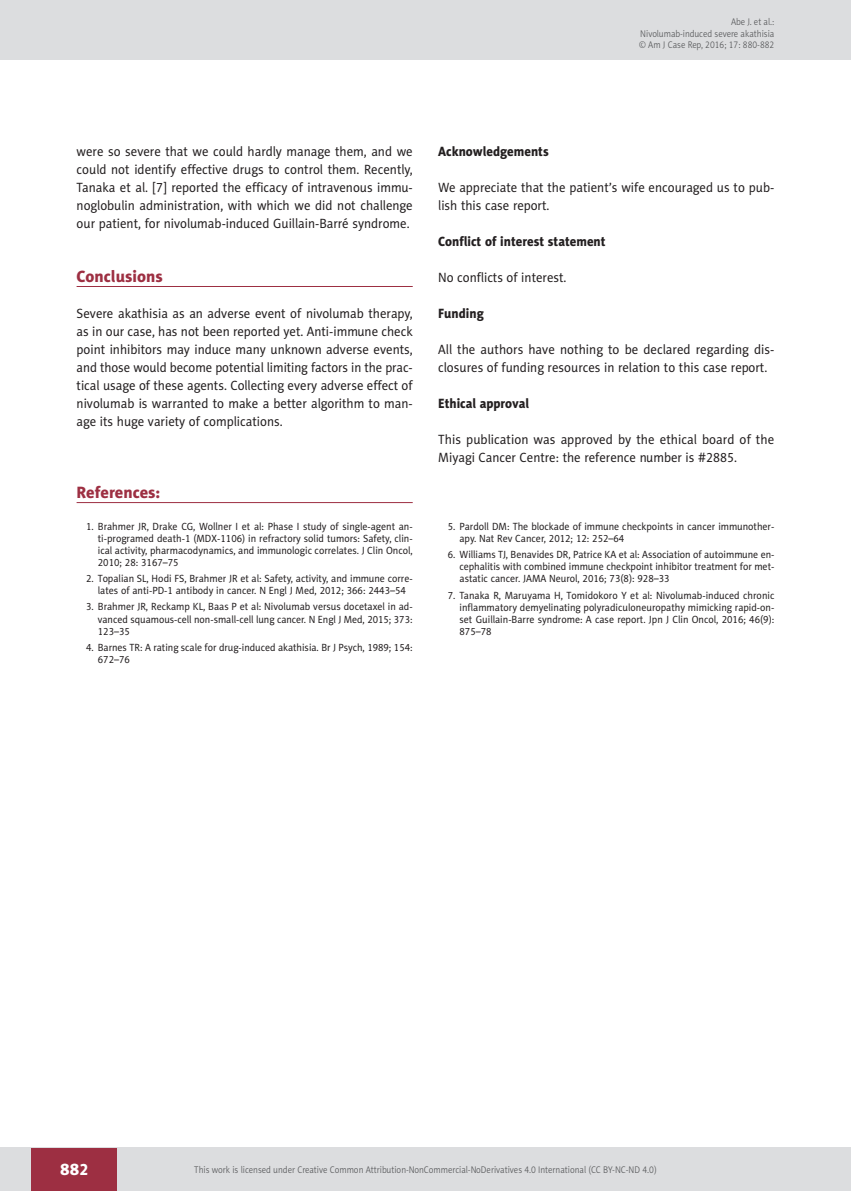
<style>
.page{position:relative;width:851px;height:1191px;background:#fff}
.page>*{position:absolute;margin:0;border:0;box-sizing:border-box;transform-origin:0 0}
.AJCR_Headline_1{font:16.5px "Naomi Sans EFN Heavy";color:#9d2f42}
.AJCR_Referencje_Tytu{font:16.5px "Naomi Sans EFN Heavy";color:#9d2f42}
.t1{font:16.5px "Naomi Sans EFN Heavy";color:#fff}
.AJCR_Body{font:13.5px/18px "Naomi Sans EFN";color:#231f20;text-align:justify;scale:.95 1}
.AJCR_Body-2{font:13.5px/18px "Naomi Sans EFN";color:#231f20;scale:.96 1}
.AJCR_Headline_2{font:13.5px "Naomi Sans EFN Heavy";color:#231f20;scale:.95 1}
.AJCR_Referencje_punk{font:10.5px/12px "Naomi Sans EFN";color:#231f20;text-align:justify;scale:.95 1}
.AJCR_Referencje_punk-2{font:10.5px/12px "Naomi Sans EFN";color:#231f20;text-align:justify;scale:.94 1}
.AJCR_pagina_zywa{font:9.75px/11.2px "Naomi Sans EFN Light";color:#57585a;text-align:right;scale:.9 1}
.AJCR_pagina_sygnatur{font:9.75px "Naomi Sans EFN Light";color:#57585a;scale:.9 1}
</style>
<div class="page">
<hr style="left:77px;top:286px;width:335px;height:1px;background:#9d2f42">
<hr style="left:77px;top:502px;width:335px;height:1px;background:#9d2f42">
<div style="left:0;top:1148px;width:850px;height:43px;background:#dcdddf"></div>
<div style="left:32px;top:1147px;width:85px;height:43px;background:#9d2f42"></div>
<div style="left:0;top:0;width:850px;height:60px;background:#dcdddf"></div>
<p class="AJCR_pagina_zywa" style="left:640px;top:16px;width:150px">Abe J. et al.:<br>Nivolumab-induced severe akathisia</p>
<p class="AJCR_pagina_sygnatur" style="left:639px;top:39px;width:152px">© Am J Case Rep, 2016; 17: 880-882</p>
<p class="AJCR_Body" style="left:77px;top:142px;width:355px">were so severe that we could hardly manage them, and we could not identify effective drugs to control them. Recently, Tanaka et al. [7] reported the efficacy of intravenous immu&shy;noglobulin administration, with which we did not challenge our patient, for nivolumab-induced Guillain-Barré syndrome.</p>
<p class="AJCR_Headline_1" style="left:77px;top:266px;width:88px">Conclusions</p>
<p class="AJCR_Body" style="left:77px;top:304px;width:355px">Severe akathisia as an adverse event of nivolumab therapy, as in our case, has not been reported yet. Anti-immune check point inhibitors may induce many unknown adverse events, and those would become potential limiting factors in the prac&shy;tical usage of these agents. Collecting every adverse effect of nivolumab is warranted to make a better algorithm to man&shy;age its huge variety of complications.</p>
<p class="AJCR_Referencje_Tytu" style="left:77px;top:482px;width:85px">References:</p>
<p class="AJCR_Referencje_punk" style="left:98px;top:520px;width:333px;text-indent:-12px">1. Brahmer JR, Drake CG, Wollner I et al: Phase I study of single-agent an&shy;ti-programed death-1 (MDX-1106) in refractory solid tumors: Safety, clin&shy;ical activity, pharmacodynamics, and immunologic correlates. J Clin Oncol, 2010; 28: 3167–75</p>
<p class="AJCR_Referencje_punk" style="left:86px;top:573px;width:345px;text-align:center">2. Topalian SL, Hodi FS, Brahmer JR et al: Safety, activity, and immune corre&shy;lates of anti-PD-1 antibody in cancer. N Engl J Med, 2012; 366: 2443–54</p>
<p class="AJCR_Referencje_punk" style="left:98px;top:601px;width:333px;text-indent:-12px">3. Brahmer JR, Reckamp KL, Baas P et al: Nivolumab versus docetaxel in ad&shy;vanced squamous-cell non-small-cell lung cancer. N Engl J Med, 2015; 373:<br>123–35</p>
<p class="AJCR_Referencje_punk" style="left:98px;top:641px;width:333px;text-indent:-12px">4. Barnes TR: A rating scale for drug-induced akathisia. Br J Psych, 1989; 154:<br>672–76</p>
<p class="AJCR_Headline_2" style="left:438px;top:143px;width:118px">Acknowledgements</p>
<p class="AJCR_Body" style="left:438px;top:178px;width:355px">We appreciate that the patient’s wife encouraged us to pub&shy;lish this case report.</p>
<p class="AJCR_Headline_2" style="left:438px;top:233px;width:178px">Conflict of interest statement</p>
<p class="AJCR_Body" style="left:438px;top:268px;width:136px">No conflicts of interest.</p>
<p class="AJCR_Headline_2" style="left:438px;top:305px;width:49px">Funding</p>
<p class="AJCR_Body" style="left:438px;top:340px;width:355px">All the authors have nothing to be declared regarding dis&shy;closures of funding resources in relation to this case report.</p>
<p class="AJCR_Headline_2" style="left:438px;top:395px;width:97px">Ethical approval</p>
<p class="AJCR_Body-2" style="left:438px;top:430px;width:351px">This publication was approved by the ethical board of the<br>Miyagi Cancer Centre: the reference number is #2885.</p>
<p class="AJCR_Referencje_punk" style="left:459px;top:520px;width:333px;text-indent:-12px">5. Pardoll DM: The blockade of immune checkpoints in cancer immunother&shy;apy. Nat Rev Cancer, 2012; 12: 252–64</p>
<p class="AJCR_Referencje_punk-2" style="left:459px;top:549px;width:336px;text-indent:-12px">6. Williams TJ, Benavides DR, Patrice KA et al: Association of autoimmune en&shy;cephalitis with combined immune checkpoint inhibitor treatment for met&shy;astatic cancer. JAMA Neurol, 2016; 73(8): 928–33</p>
<p class="AJCR_Referencje_punk" style="left:459px;top:589px;width:333px;text-indent:-12px">7. Tanaka R, Maruyama H, Tomidokoro Y et al: Nivolumab-induced chronic inflammatory demyelinating polyradiculoneuropathy mimicking rapid-on&shy;set Guillain-Barre syndrome: A case report. Jpn J Clin Oncol, 2016; 46(9):<br>875–78</p>
<p class="t1" style="left:60px;top:1159px;width:30px">882</p>
<p class="AJCR_pagina_zywa" style="left:194px;top:1164px;width:515px">This work is licensed under Creative Common Attribution-NonCommercial-NoDerivatives 4.0 International (CC BY-NC-ND 4.0)</p>
</div>
